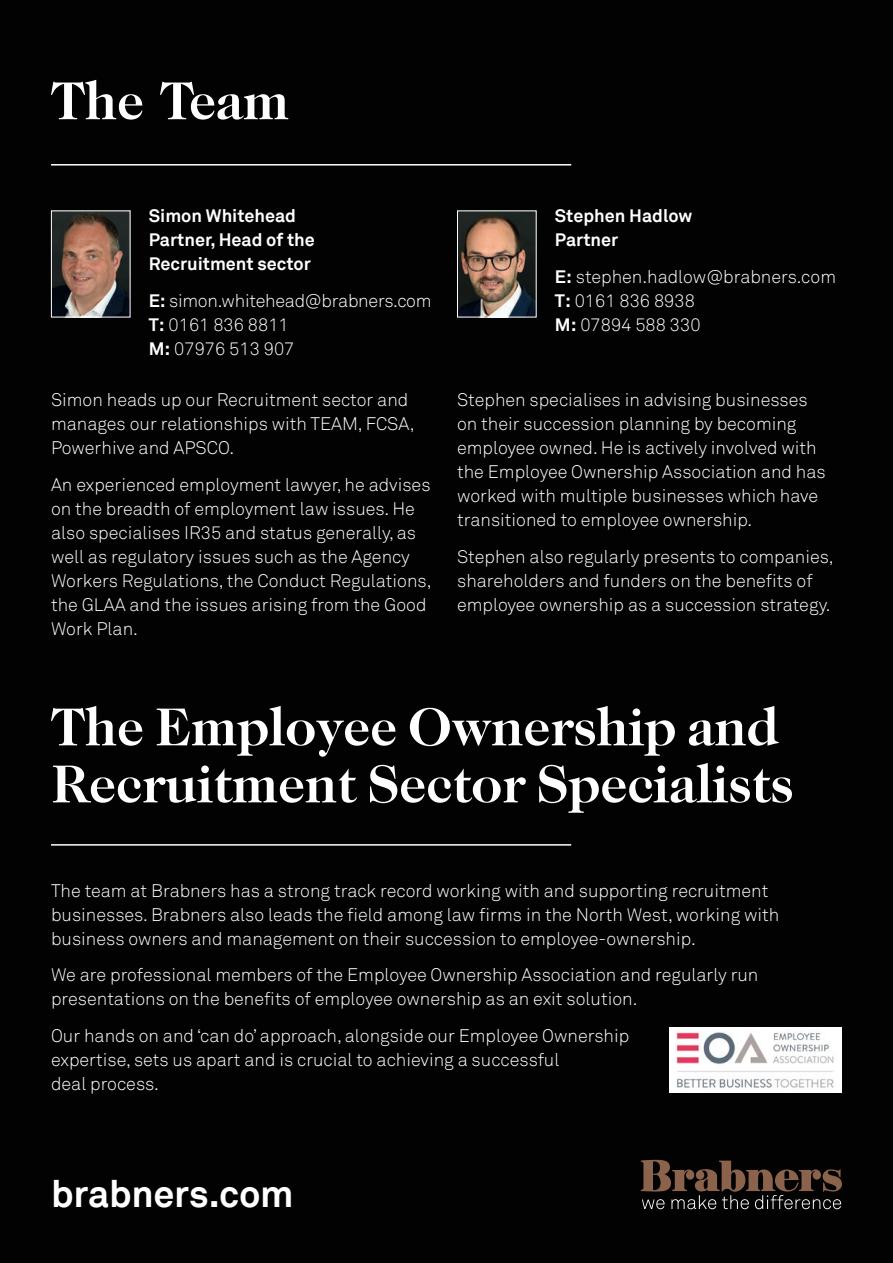
<style>
.page{position:relative;width:893px;height:1263px;background:#010201}
.page>*{position:absolute;margin:0;border:0;box-sizing:border-box;transform-origin:0 0}
.t1{font:700 54px/57px "Caslon 224 Std";color:#fff}
.t2{font:700 37.8px "Akkurat";letter-spacing:-.01em;color:#fff}
.t3{font:300 18px/24px "Akkurat";color:#fff}
.t4{font:700 18px/24px "Akkurat";color:#fff}
.s1{font-weight:700}
</style>
<div class="page">
<svg style="left:641px;top:1160px;width:201px;height:49px"></svg>
<img style="left:53px;top:212px;width:75px;height:103px">
<div style="left:51px;top:210px;width:79px;height:107px;border:1px solid #fff"></div>
<img style="left:459px;top:212px;width:76px;height:103px">
<div style="left:457px;top:210px;width:80px;height:107px;border:1px solid #fff"></div>
<hr style="left:51px;top:164px;width:520px;height:2px;background:#fff">
<hr style="left:51px;top:844px;width:520px;height:2px;background:#fff">
<div style="left:669px;top:1027px;width:173px;height:65px;background:#fff"></div>
<img style="left:675px;top:1031px;width:159px;height:57px">
<p class="t1" style="left:51px;top:72px;width:240px">The Team</p>
<p class="t4" style="left:149px;top:204px;width:168px">Simon Whitehead<br>Partner, Head of the<br>Recruitment sector</p>
<p class="t3" style="left:149px;top:289px;width:284px"><span class="s1">E:</span> simon.whitehead@brabners.com<br><span class="s1">T:</span> 0161 836 8811<br><span class="s1">M:</span> 07976 513 907</p>
<p class="t3" style="left:51px;top:388px;width:365px">Simon heads up our Recruitment sector and manages our relationships with TEAM, FCSA,<br>Powerhive and APSCO.</p>
<p class="t3" style="left:51px;top:473px;width:382px">An experienced employment lawyer, he advises on the breadth of employment law issues. He also specialises IR35 and status generally, as well as regulatory issues such as the Agency Workers Regulations, the Conduct Regulations, the GLAA and the issues arising from the Good Work Plan.</p>
<p class="t4" style="left:555px;top:204px;width:139px">Stephen Hadlow<br>Partner</p>
<p class="t3" style="left:555px;top:265px;width:283px"><span class="s1">E:</span> stephen.hadlow@brabners.com<br><span class="s1">T:</span> 0161 836 8938<br><span class="s1">M:</span> 07894 588 330</p>
<p class="t3" style="left:457px;top:388px;width:370px">Stephen specialises in advising businesses on their succession planning by becoming employee owned. He is actively involved with the Employee Ownership Association and has worked with multiple businesses which have transitioned to employee ownership.</p>
<p class="t3" style="left:457px;top:545px;width:378px">Stephen also regularly presents to companies, shareholders and funders on the benefits of employee ownership as a succession strategy.</p>
<p class="t1" style="left:51px;top:698px;width:744px">The Employee Ownership and<br>Recruitment Sector Specialists</p>
<p class="t3" style="left:51px;top:879px;width:730px">The team at Brabners has a strong track record working with and supporting recruitment businesses. Brabners also leads the field among law firms in the North West, working with business owners and management on their succession to employee-ownership.</p>
<p class="t3" style="left:51px;top:963px;width:709px">We are professional members of the Employee Ownership Association and regularly run presentations on the benefits of employee ownership as an exit solution.</p>
<p class="t3" style="left:51px;top:1024px;width:580px">Our hands on and ‘can do’ approach, alongside our Employee Ownership expertise, sets us apart and is crucial to achieving a successful<br>deal process.</p>
<p class="t2" style="left:51px;top:1170px;width:244px">brabners.com</p>
</div>
